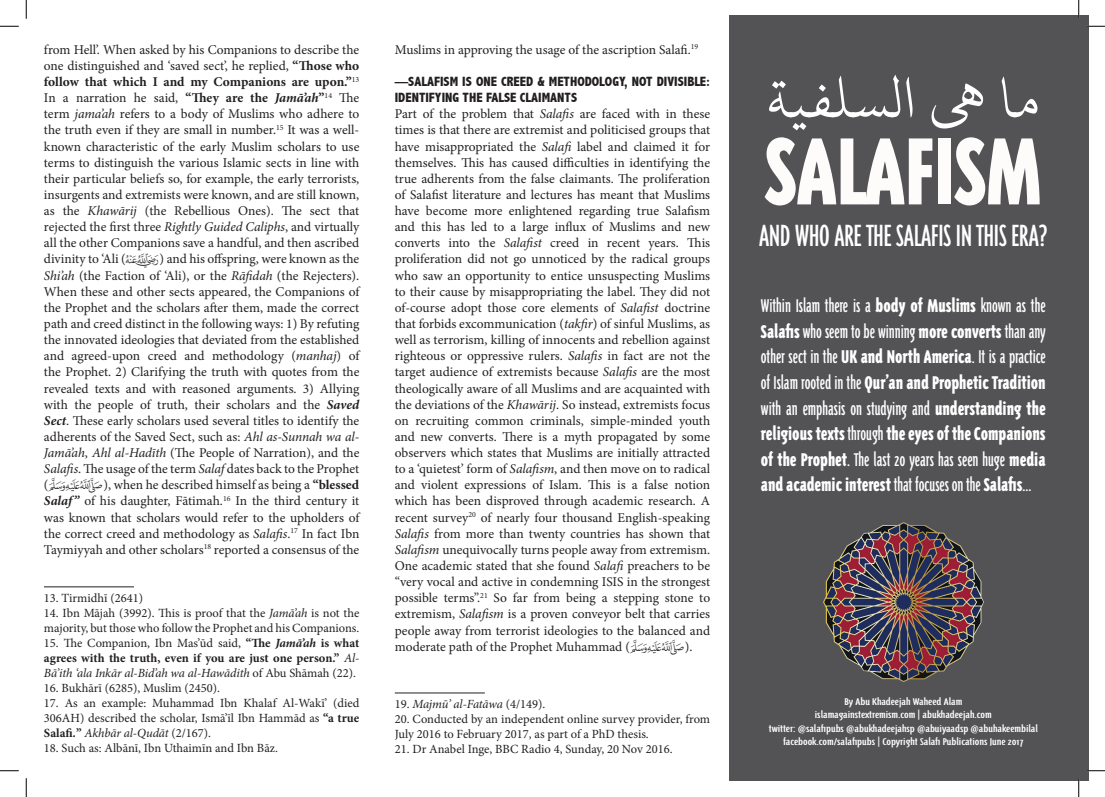
<style>
.page{position:relative;width:1105px;height:797px;background:#fff}
.page>*{position:absolute;margin:0;border:0;box-sizing:border-box;transform-origin:0 0}
.t1{font:900 109.88px "Triplex Cond Sans OT";color:#fefbfb}
.t2{font:63.75px "KFGQPC Uthmanic Script HAFS";color:#fff}
.t3{font:35.38px "Triplex Cond Sans OT";color:#fff}
.t4{font:21.25px/25.5px "Triplex Cond Sans OT";color:#fff;text-align:justify}
.t5{font:13.5px/16.1px "Minion Pro";letter-spacing:-.005em;color:#231f20;text-align:justify}
.t6{font:800 condensed 13.5px/16.1px "Abadi";color:#231f20}
.t7{font:12.5px/15px "Minion Pro";color:#231f20}
.t8{font:700 12.5px/15px "Minion Pro";color:#231f20;text-align:justify}
.t9{font:italic 12.5px "Minion Pro";letter-spacing:-.015em;color:#231f20}
.t10{font:11.25px/13.5px "Triplex Cond Sans OT";color:#fff;text-align:center;scale:1.5 1}
.s1{font-weight:700}
.s2{font-weight:700;font-style:italic}
.s3{font-style:italic}
.s4{font-weight:400}
.s5{font-weight:400;font-style:italic}
.s6{font-style:normal}
.s7{font-weight:900}
</style>
<div class="page">
<div style="left:730px;top:16px;width:359px;height:765px;background:#535355"></div>
<hr style="left:44px;top:586px;width:90px;height:1px;background:#231f20">
<hr style="left:395px;top:692px;width:90px;height:1px;background:#231f20">
<img style="left:823px;top:522px;width:160px;height:159px">
<svg style="left:0;top:26px;width:19px;height:1px"></svg>
<svg style="left:1087px;top:26px;width:18px;height:1px"></svg>
<svg style="left:0;top:770px;width:19px;height:1px"></svg>
<svg style="left:1087px;top:770px;width:18px;height:1px"></svg>
<svg style="left:26px;top:0;width:1px;height:19px"></svg>
<svg style="left:26px;top:778px;width:1px;height:19px"></svg>
<svg style="left:1078px;top:0;width:1px;height:18px"></svg>
<svg style="left:1078px;top:779px;width:1px;height:18px"></svg>
<p class="t5" style="left:44px;top:41px;width:317px">from Hell’. When asked by his Companions to describe the one distinguished and ‘saved sect’, he replied, <span class="s1">“Those who follow that which I and my Companions are upon.”</span><sup>13<br></sup>In a narration he said, <span class="s1">“They are the</span> <span class="s2">Jamā’ah</span><span class="s1">”</span><sup>14</sup> The term <span class="s3">jama’ah</span> refers to a body of Muslims who adhere to the truth even if they are small in number.<sup>15</sup> It was a well&shy;known characteristic of the early Muslim scholars to use terms to distinguish the various Islamic sects in line with their particular beliefs so, for example, the early terrorists, insurgents and extremists were known, and are still known, as the <span class="s3">Khawārij</span> (the Rebellious Ones). The sect that rejected the first three <span class="s3">Rightly Guided Caliphs</span>, and virtually all the other Companions save a handful, and then ascribed divinity to ‘Ali (</p>
<p class="t5" style="left:44px;top:251px;width:317px;text-indent:116px">) and his offspring, were known as the <span class="s3">Shi’ah</span> (the Faction of ‘Ali), or the <span class="s3">Rāfidah</span> (the Rejecters).<br>When these and other sects appeared, the Companions of the Prophet and the scholars after them, made the correct path and creed distinct in the following ways: 1) By refuting the innovated ideologies that deviated from the established and agreed-upon creed and methodology (<span class="s3">manhaj</span>) of the Prophet. 2) Clarifying the truth with quotes from the revealed texts and with reasoned arguments. 3) Allying with the people of truth, their scholars and the <span class="s2">Saved Sect</span>. These early scholars used several titles to identify the adherents of the Saved Sect, such as: <span class="s3">Ahl as-Sunnah wa al-Jamā’ah</span>, <span class="s3">Ahl al-Hadīth</span> (The People of Narration), and the <span class="s3">Salafis</span>. The usage of the term <span class="s3">Salaf</span> dates back to the Prophet (★), when he described himself as being a <span class="s1">“blessed </span><span class="s2">Salaf ”</span> of his daughter, Fātimah.<sup>16</sup> In the third century it was known that scholars would refer to the upholders of the correct creed and methodology as <span class="s3">Salafis</span>.<sup>17</sup> In fact Ibn Taymiyyah and other scholars<sup>18</sup> reported a consensus of the</p>
<p class="t7" style="left:44px;top:590px;width:101px">13. Tirmidhī (2641)</p>
<p class="t7" style="left:44px;top:605px;width:317px">14. Ibn Mājah (3992). This is proof that the <span class="s3">Jamā’ah</span> is not the majority, but those who follow the Prophet and his Companions.</p>
<p class="t8" style="left:44px;top:635px;width:317px"><span class="s4">15. The Companion, Ibn Mas’ūd said,</span> “The <span class="s3">Jamā’ah</span> is what agrees with the truth, even if you are just one person.” <span class="s5">Al-Bā’ith ‘ala Inkār al-Bid’ah wa al-Hawādith</span> <span class="s4">of Abu Shāmah (22).</span></p>
<p class="t7" style="left:44px;top:680px;width:178px">16. Bukhārī (6285), Muslim (2450).</p>
<p class="t7" style="left:44px;top:695px;width:317px;text-align:justify">17. As an example: Muhammad Ibn Khalaf Al-Wakī’ (died 306AH) described the scholar, Ismā’īl Ibn Hammād as <span class="s1">“a true Salafi</span><span class="s2">.</span><span class="s1">”</span> <span class="s3">Akhbār al-Qudāt</span> (2/167).</p>
<p class="t7" style="left:44px;top:740px;width:236px">18. Such as: Albānī, Ibn Uthaimīn and Ibn Bāz.</p>
<p class="t5" style="left:395px;top:41px;width:305px">Muslims in approving the usage of the ascription Salafi.<sup>19</sup></p>
<p class="t6" style="left:395px;top:73px;width:317px">—SALAFISM IS ONE CREED &amp; METHODOLOGY, NOT DIVISIBLE:<br>IDENTIFYING THE FALSE CLAIMANTS</p>
<p class="t5" style="left:395px;top:106px;width:317px">Part of the problem that <span class="s3">Salafis</span> are faced with in these times is that there are extremist and politicised groups that have misappropriated the <span class="s3">Salafi</span> label and claimed it for themselves. This has caused difficulties in identifying the true adherents from the false claimants. The proliferation of Salafist literature and lectures has meant that Muslims have become more enlightened regarding true Salafism and this has led to a large influx of Muslims and new converts into the <span class="s3">Salafist</span> creed in recent years. This proliferation did not go unnoticed by the radical groups who saw an opportunity to entice unsuspecting Muslims to their cause by misappropriating the label. They did not of-course adopt those core elements of <span class="s3">Salafist</span> doctrine that forbids excommunication (<span class="s3">takfir</span>) of sinful Muslims, as well as terrorism, killing of innocents and rebellion against righteous or oppressive rulers. <span class="s3">Salafis</span> in fact are not the target audience of extremists because <span class="s3">Salafis</span> are the most theologically aware of all Muslims and are acquainted with the deviations of the <span class="s3">Khawārij</span>. So instead, extremists focus on recruiting common criminals, simple-minded youth and new converts. There is a myth propagated by some observers which states that Muslims are initially attracted to a ‘quietest’ form of <span class="s3">Salafism</span>, and then move on to radical and violent expressions of Islam. This is a false notion which has been disproved through academic research. A recent survey<sup>20</sup> of nearly four thousand English-speaking <span class="s3">Salafis</span> from more than twenty countries has shown that <span class="s3">Salafism</span> unequivocally turns people away from extremism.<br>One academic stated that she found <span class="s3">Salafi</span> preachers to be “very vocal and active in condemning ISIS in the strongest possible terms”.<sup>21</sup> So far from being a stepping stone to extremism, <span class="s3">Salafism</span> is a proven conveyor belt that carries people away from terrorist ideologies to the balanced and moderate path of the Prophet Muhammad (★).</p>
<p class="t9" style="left:395px;top:695px;width:152px"><span class="s6">19.</span> Majmū’ al-Fatāwa <span class="s6">(4/149).</span></p>
<p class="t7" style="left:395px;top:711px;width:317px">20. Conducted by an independent online survey provider, from<br>July 2016 to February 2017, as part of a PhD thesis.</p>
<p class="t7" style="left:395px;top:741px;width:279px">21. Dr Anabel Inge, BBC Radio 4, Sunday, 20 Nov 2016.</p>
<h2 class="t2" style="left:767px;top:58px;width:275px">سلفية يها ل ما</h2>
<h1 class="t1" style="left:765px;top:113px;width:278px">SALAFISM</h1>
<h3 class="t3" style="left:759px;top:217px;width:290px">AND WHO ARE THE SALAFIS IN THIS ERA?</h3>
<p class="t4" style="left:761px;top:293px;width:286px">Within Islam there is a <span class="s7">body of Muslims</span> known as the <span class="s7">Salafis</span> who seem to be winning <span class="s7">more converts</span> than any other sect in the <span class="s7">UK and North America</span>. It is a practice of Islam rooted in the <span class="s7">Qur’an and Prophetic Tradition </span>with an emphasis on studying and <span class="s7">understanding the religious texts</span> through <span class="s7">theeyes of the Companions of the Prophet</span>. The last 20 years has seen huge <span class="s7">media andacademic interest</span> that focuses on the <span class="s7">Salafis</span>...</p>
<p class="t10" style="left:769px;top:694px;width:181px">By Abu Khadeejah Waheed Alam<br>islamagainstextremism.com | abukhadeejah.com<br>twitter: @salafipubs @abukhadeejahsp @abuiyaadsp @abuhakeembilal facebook.com/salafipubs | Copyright Salafi Publications June 2017</p>
</div>
